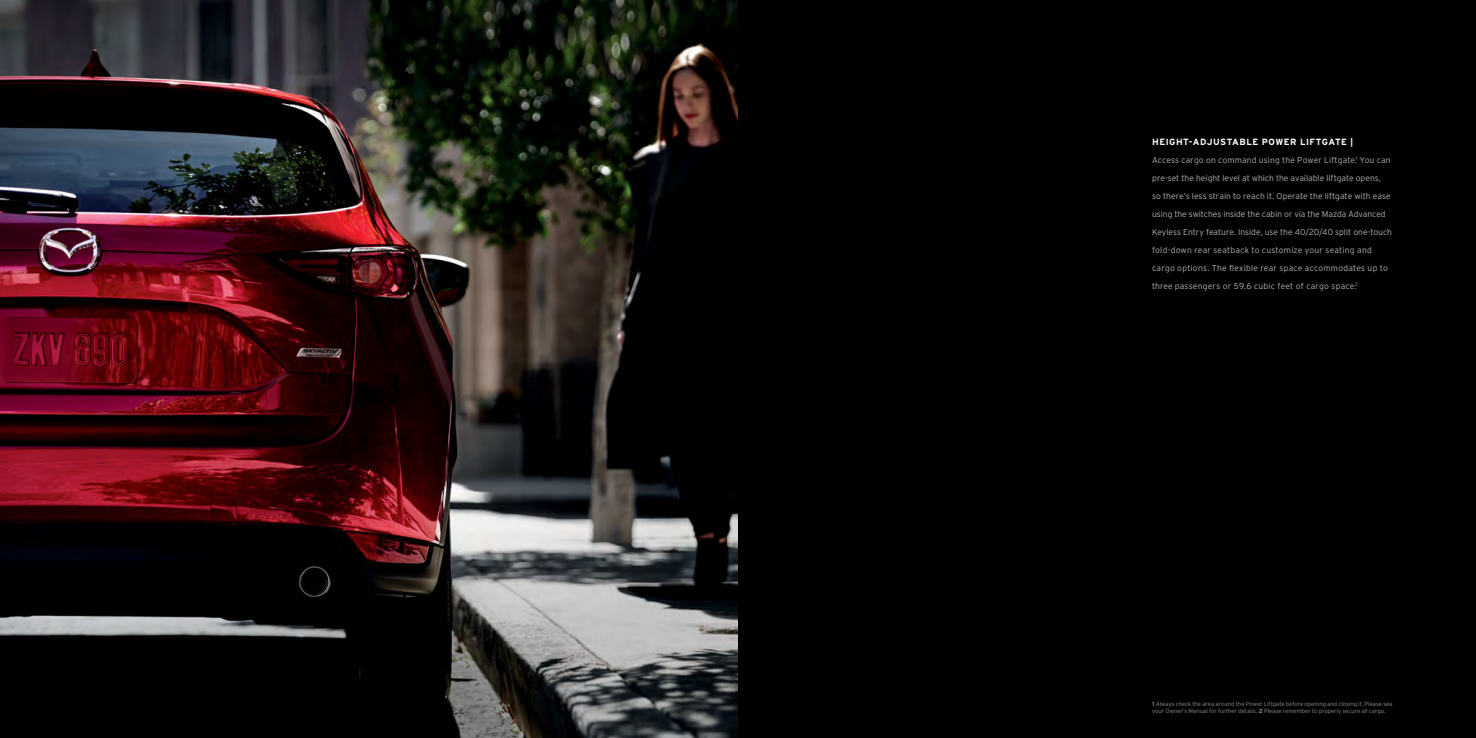
<style>
.page{position:relative;width:1476px;height:738px;background:#fff}
.page>*{position:absolute;margin:0;border:0;box-sizing:border-box;transform-origin:0 0}
.t1{font:700 9px "Interstate";letter-spacing:.05em;color:#fff}
.t2{font:300 8.5px/18px "Interstate";letter-spacing:.005em;color:#b1b2b4}
.t3{font:300 6px/7.1px "Interstate";letter-spacing:-.005em;color:#8a8c8f}
.s1{font-weight:700}
</style>
<div class="page">
<img style="left:0;top:0;width:738px;height:738px">
<div style="left:738px;top:0;width:738px;height:738px;background:#000"></div>
<p class="t1" style="left:1152px;top:137px;width:202px">HEIGHT-ADJUSTABLE POWER LIFTGATE |</p>
<p class="t2" style="left:1152px;top:151px;width:241px">Access cargo on command using the Power Liftgate.<sup>1</sup> You can pre-set the height level at which the available liftgate opens,<br>so there’s less strain to reach it. Operate the liftgate with ease using the switches inside the cabin or via the Mazda Advanced Keyless Entry feature. Inside, use the 40/20/40 split one-touch fold-down rear seatback to customize your seating and cargo options. The flexible rear space accommodates up to three passengers or 59.6 cubic feet of cargo space.<sup>2</sup></p>
<p class="t3" style="left:1152px;top:700px;width:242px"><span class="s1">1</span> Always check the area around the Power Liftgate before opening and closing it. Please see your Owner’s Manual for further details. <span class="s1">2</span> Please remember to properly secure all cargo.</p>
</div>
